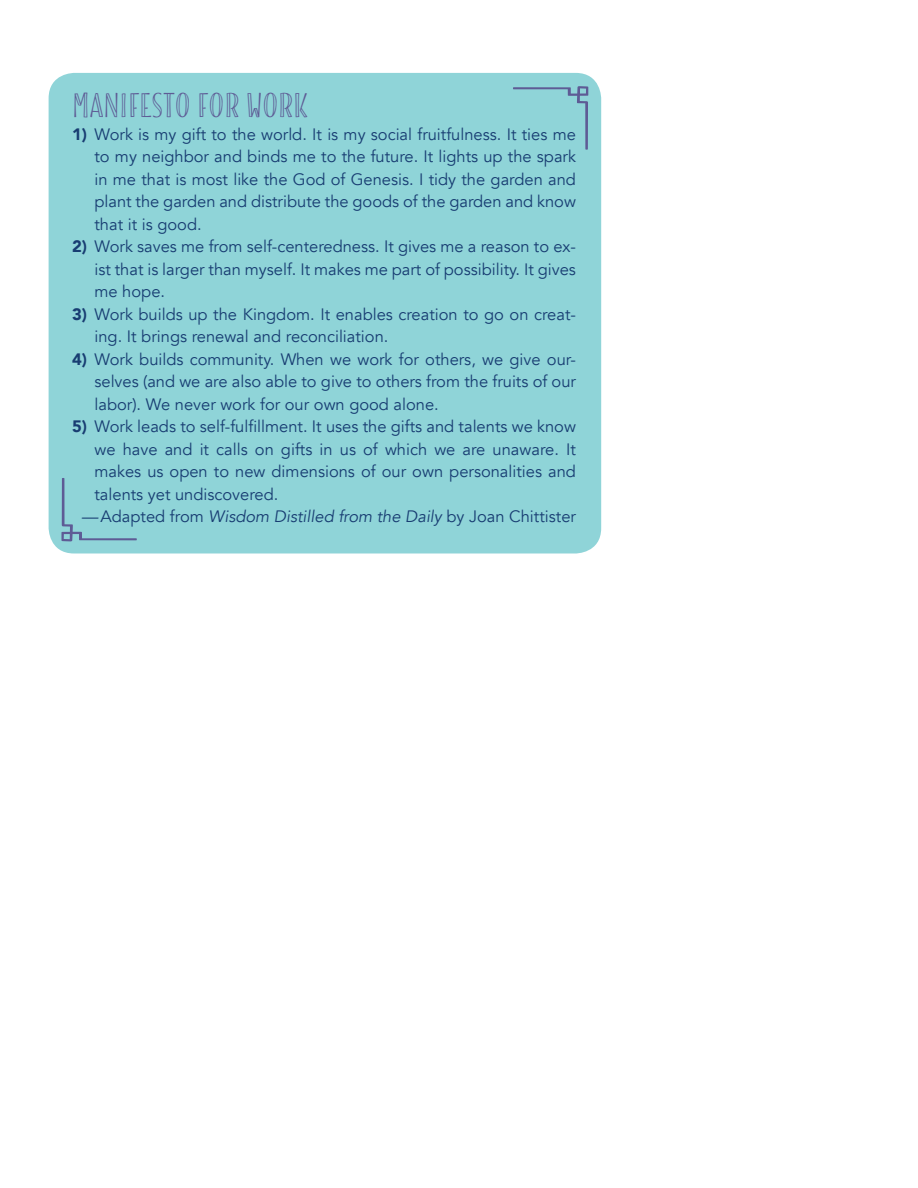
<style>
.page{position:relative;width:918px;height:1188px;background:#fff}
.page>*{position:absolute;margin:0;border:0;box-sizing:border-box;transform-origin:0 0}
.Subheading{font:700 30px "Blend Caps Inline";color:#5e5b95}
.Bullet_end_of_sectio{font:16.5px/22.5px "Avenir";color:#183d72;text-align:justify}
.Bullet_end_of_sectio-2{font:italic 16.5px "Avenir";color:#183d72}
.s1{font-weight:900}
.s2{font-style:normal}
</style>
<div class="page">
<div style="left:49px;top:73px;width:552px;height:480px;background:#8fd4d8;border-radius:26px"></div>
<p class="Subheading" style="left:72px;top:88px;width:237px">MANIFESTO FOR WORK</p>
<p class="Bullet_end_of_sectio" style="left:94px;top:123px;width:483px;text-indent:-22px"><span class="s1">1)</span> Work is my gift to the world. It is my social fruitfulness. It ties me to my neighbor and binds me to the future. It lights up the spark in me that is most like the God of Genesis. I tidy the garden and plant the garden and distribute the goods of the garden and know that it is good.</p>
<p class="Bullet_end_of_sectio" style="left:94px;top:235px;width:483px;text-indent:-22px"><span class="s1">2)</span> Work saves me from self-centeredness. It gives me a reason to ex&shy;ist that is larger than myself. It makes me part of possibility. It gives me hope.</p>
<p class="Bullet_end_of_sectio" style="left:94px;top:303px;width:483px;text-indent:-22px"><span class="s1">3)</span> Work builds up the Kingdom. It enables creation to go on creat&shy;ing. It brings renewal and reconciliation.</p>
<p class="Bullet_end_of_sectio" style="left:94px;top:348px;width:483px;text-indent:-22px"><span class="s1">4)</span> Work builds community. When we work for others, we give our&shy;selves (and we are also able to give to others from the fruits of our labor). We never work for our own good alone.</p>
<p class="Bullet_end_of_sectio" style="left:94px;top:415px;width:483px;text-indent:-22px"><span class="s1">5)</span> Work leads to self-fulfillment. It uses the gifts and talents we know we have and it calls on gifts in us of which we are unaware. It makes us open to new dimensions of our own personalities and talents yet undiscovered.</p>
<p class="Bullet_end_of_sectio-2" style="left:81px;top:506px;width:496px">— <span class="s2">Adapted from</span> Wisdom Distilled from the Daily <span class="s2">by Joan Chittister</span></p>
</div>
